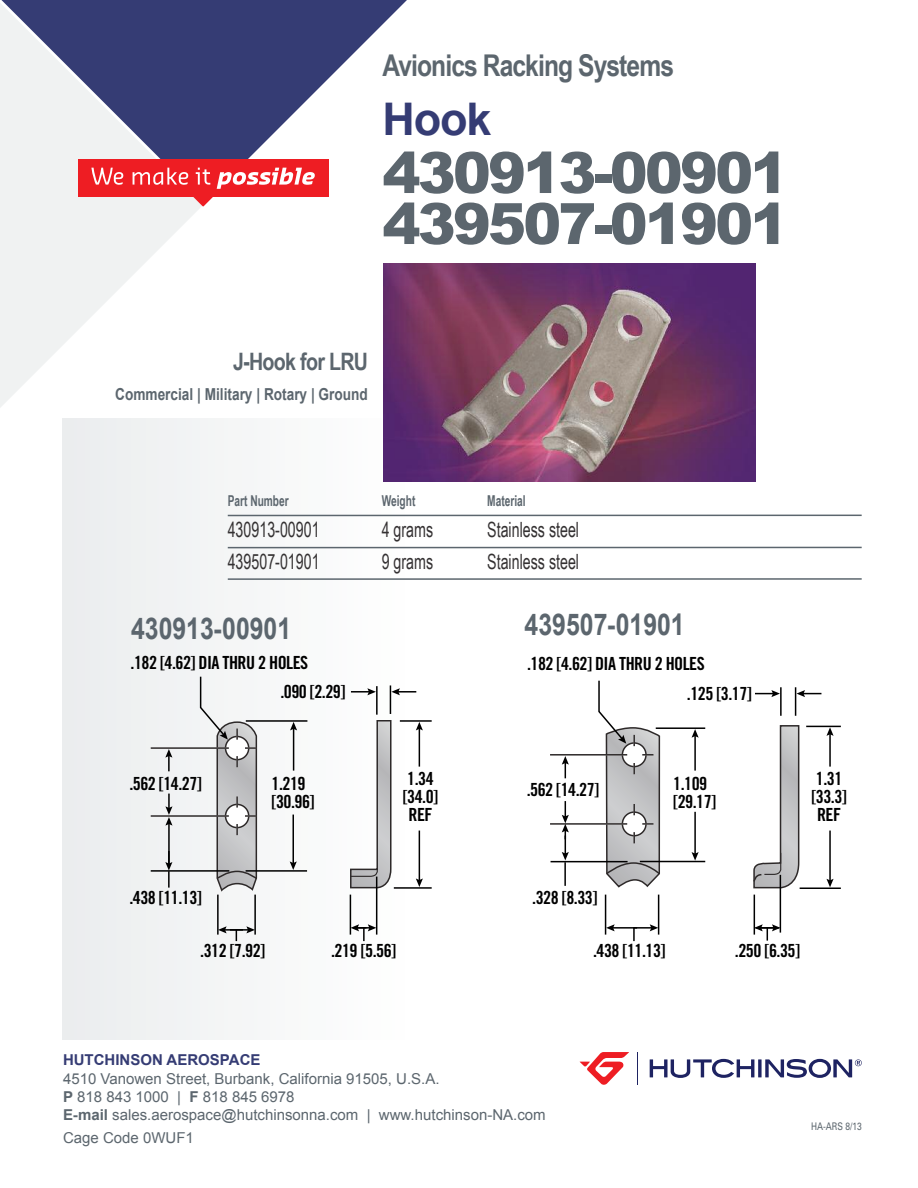
<style>
.page{position:relative;width:918px;height:1188px;background:#fff}
.page>*{position:absolute;margin:0;border:0;box-sizing:border-box;transform-origin:0 0}
.t1{font:900 57px/51px "Arial";letter-spacing:-.05em;color:#5c666e}
.t2{font:700 45px "Arial";color:#353c74}
.t3{font:700 30px "Arial";color:#5c666e;scale:.83 1}
.t4{font:700 30px "Arial Narrow";letter-spacing:-.03em;color:#5c666e}
.t5{font:700 24px "Arial Narrow";letter-spacing:-.03em;color:#5c666e}
.t6{font:21px "Arial Narrow";color:#343132;scale:.83 1}
.t7{font:18.15px/18.1px "Trade Gothic Bold Cond Twenty";letter-spacing:-.03em;color:#000}
.t8{font:700 16.5px "Arial";color:#5c666e;scale:.83 1}
.t9{font:15px/18px "Arial";color:#5c666e}
.t10{font:700 15px "Arial Narrow";color:#5c666e;scale:.83 1}
.t11{font:700 15px "Arial";color:#353c74}
.t12{font:10.5px "Univers";color:#5c666e;scale:.8 1}
.s1{font-weight:700}
</style>
<div class="page">
<div style="left:63px;top:418px;width:342px;height:621px;background:#f4f5f5"></div>
<img style="left:384px;top:263px;width:372px;height:218px">
<svg style="left:650px;top:1059px;width:104px;height:19px"></svg>
<svg style="left:758px;top:1059px;width:4px;height:18px"></svg>
<svg style="left:765px;top:1059px;width:97px;height:19px"></svg>
<hr style="left:637px;top:1052px;width:1px;height:33px;background:#1e2362">
<svg style="left:580px;top:1052px;width:49px;height:33px"></svg>
<svg style="left:1px;top:0;width:406px;height:197px;fill:#353c74"></svg>
<svg style="left:0;top:3px;width:203px;height:404px;fill:#f0f2f2"></svg>
<div style="left:78px;top:160px;width:250px;height:37px;background:#ee1d23"></div>
<svg style="left:91px;top:168px;width:224px;height:38px"></svg>
<hr style="left:228px;top:515px;width:634px;height:1px;background:#5c666e">
<hr style="left:228px;top:547px;width:634px;height:1px;background:#5c666e">
<hr style="left:228px;top:578px;width:634px;height:2px;background:#5c666e">
<svg style="left:753px;top:725px;width:47px;height:164px"></svg>
<hr style="left:550px;top:754px;width:77px;height:2px;background:#2d2929">
<hr style="left:550px;top:823px;width:77px;height:2px;background:#2d2929">
<hr style="left:151px;top:747px;width:78px;height:2px;background:#2d2929">
<hr style="left:151px;top:815px;width:78px;height:2px;background:#2d2929">
<svg style="left:606px;top:924px;width:9px;height:7px"></svg>
<hr style="left:612px;top:927px;width:25px;height:2px;background:#000">
<svg style="left:650px;top:924px;width:8px;height:7px"></svg>
<hr style="left:633px;top:927px;width:20px;height:2px;background:#000">
<svg style="left:598px;top:680px;width:63px;height:208px"></svg>
<svg style="left:199px;top:676px;width:59px;height:219px"></svg>
<svg style="left:755px;top:690px;width:25px;height:7px"></svg>
<hr style="left:780px;top:687px;width:2px;height:29px;background:#000">
<svg style="left:795px;top:687px;width:26px;height:29px"></svg>
<svg style="left:692px;top:852px;width:7px;height:9px"></svg>
<hr style="left:694px;top:812px;width:2px;height:43px;background:#000">
<hr style="left:640px;top:861px;width:65px;height:1px;background:#000">
<svg style="left:692px;top:729px;width:7px;height:9px"></svg>
<hr style="left:694px;top:735px;width:2px;height:36px;background:#000">
<hr style="left:656px;top:727px;width:49px;height:2px;background:#000">
<svg style="left:826px;top:879px;width:8px;height:8px"></svg>
<hr style="left:829px;top:831px;width:2px;height:51px;background:#000">
<hr style="left:800px;top:887px;width:41px;height:2px;background:#000">
<svg style="left:826px;top:727px;width:8px;height:9px"></svg>
<hr style="left:829px;top:733px;width:2px;height:34px;background:#000">
<hr style="left:806px;top:726px;width:35px;height:1px;background:#000">
<svg style="left:562px;top:756px;width:7px;height:22px"></svg>
<svg style="left:562px;top:801px;width:7px;height:59px"></svg>
<hr style="left:551px;top:861px;width:77px;height:1px;background:#000">
<svg style="left:290px;top:861px;width:7px;height:9px"></svg>
<hr style="left:292px;top:815px;width:2px;height:49px;background:#000">
<hr style="left:246px;top:870px;width:61px;height:2px;background:#000">
<hr style="left:394px;top:887px;width:38px;height:2px;background:#000">
<svg style="left:350px;top:685px;width:73px;height:204px"></svg>
<hr style="left:419px;top:728px;width:1px;height:39px;background:#000">
<hr style="left:400px;top:720px;width:32px;height:2px;background:#000">
<svg style="left:290px;top:722px;width:7px;height:8px"></svg>
<hr style="left:293px;top:728px;width:1px;height:43px;background:#000">
<hr style="left:246px;top:720px;width:61px;height:2px;background:#000">
<svg style="left:165px;top:749px;width:7px;height:22px"></svg>
<hr style="left:168px;top:823px;width:2px;height:42px;background:#000">
<svg style="left:165px;top:794px;width:7px;height:32px"></svg>
<hr style="left:151px;top:870px;width:78px;height:2px;background:#000">
<hr style="left:605px;top:895px;width:1px;height:40px;background:#000">
<hr style="left:376px;top:877px;width:1px;height:58px;background:#000">
<hr style="left:350px;top:895px;width:1px;height:40px;background:#000">
<hr style="left:254px;top:895px;width:2px;height:40px;background:#000">
<hr style="left:217px;top:895px;width:2px;height:40px;background:#000">
<svg style="left:218px;top:926px;width:37px;height:15px"></svg>
<svg style="left:165px;top:851px;width:7px;height:37px"></svg>
<hr style="left:564px;top:862px;width:2px;height:24px;background:#000">
<svg style="left:351px;top:924px;width:25px;height:17px"></svg>
<svg style="left:633px;top:928px;width:2px;height:13px"></svg>
<svg style="left:755px;top:924px;width:25px;height:17px"></svg>
<hr style="left:658px;top:895px;width:1px;height:40px;background:#000">
<hr style="left:754px;top:895px;width:1px;height:40px;background:#000">
<hr style="left:780px;top:875px;width:1px;height:58px;background:#000">
<h3 class="t4" style="left:382px;top:48px;width:293px">Avionics Racking Systems</h3>
<h2 class="t2" style="left:382px;top:95px;width:111px">Hook</h2>
<h1 class="t1" style="left:383px;top:145px;width:407px">430913-00901<br>439507-01901</h1>
<h3 class="t5" style="left:233px;top:348px;width:136px">J-Hook for LRU</h3>
<p class="t8" style="left:115px;top:385px;width:306px">Commercial | Military | Rotary | Ground</p>
<p class="t10" style="left:228px;top:492px;width:75px">Part Number</p>
<p class="t10" style="left:382px;top:492px;width:42px">Weight</p>
<p class="t10" style="left:487px;top:492px;width:48px">Material</p>
<p class="t6" style="left:228px;top:518px;width:112px">430913-00901</p>
<p class="t6" style="left:382px;top:518px;width:64px">4 grams</p>
<p class="t6" style="left:487px;top:518px;width:112px">Stainless steel</p>
<p class="t6" style="left:228px;top:549px;width:112px">439507-01901</p>
<p class="t6" style="left:382px;top:549px;width:64px">9 grams</p>
<p class="t6" style="left:487px;top:549px;width:112px">Stainless steel</p>
<h3 class="t3" style="left:131px;top:612px;width:194px">430913-00901</h3>
<h3 class="t3" style="left:525px;top:608px;width:194px">439507-01901</h3>
<p class="t7" style="left:131px;top:653px;width:179px">.182 [4.62] DIA THRU 2 HOLES</p>
<p class="t7" style="left:687px;top:648px;width:67px;line-height:30px;text-indent:-160px">.182 [4.62] DIA THRU 2 HOLES<br>.125 [3.17]</p>
<p class="t7" style="left:280px;top:682px;width:67px">.090 [2.29]</p>
<p class="t7" style="left:129px;top:774px;width:74px">.562 [14.27]</p>
<p class="t7" style="left:272px;top:774px;width:45px">1.219 [30.96]</p>
<p class="t7" style="left:403px;top:769px;width:37px;text-align:center">1.34 [34.0]<br>REF</p>
<p class="t7" style="left:527px;top:781px;width:74px">.562 [14.27]</p>
<p class="t7" style="left:673px;top:774px;width:45px">1.109 [29.17]</p>
<p class="t7" style="left:811px;top:769px;width:37px;text-align:center">1.31 [33.3]<br>REF</p>
<p class="t7" style="left:129px;top:888px;width:74px">.438 [11.13]</p>
<p class="t7" style="left:532px;top:888px;width:67px">.328 [8.33]</p>
<p class="t7" style="left:200px;top:941px;width:67px">.312 [7.92]</p>
<p class="t7" style="left:593px;top:941px;width:74px">.438 [11.13]</p>
<p class="t7" style="left:735px;top:941px;width:67px">.250 [6.35]</p>
<p class="t7" style="left:331px;top:941px;width:67px">.219 [5.56]</p>
<p class="t11" style="left:63px;top:1051px;width:199px">HUTCHINSON AEROSPACE</p>
<p class="t9" style="left:63px;top:1070px;width:484px">4510 Vanowen Street, Burbank, California 91505, U.S.A.<br><span class="s1">P</span> 818 843 1000 | <span class="s1">F</span> 818 845 6978<br><span class="s1">E-mail</span> sales.aerospace@hutchinsonna.com | www.hutchinson-NA.com</p>
<p class="t9" style="left:63px;top:1129px;width:132px">Cage Code 0WUF1</p>
<p class="t12" style="left:811px;top:1120px;width:65px">HA-ARS 8/13</p>
</div>
